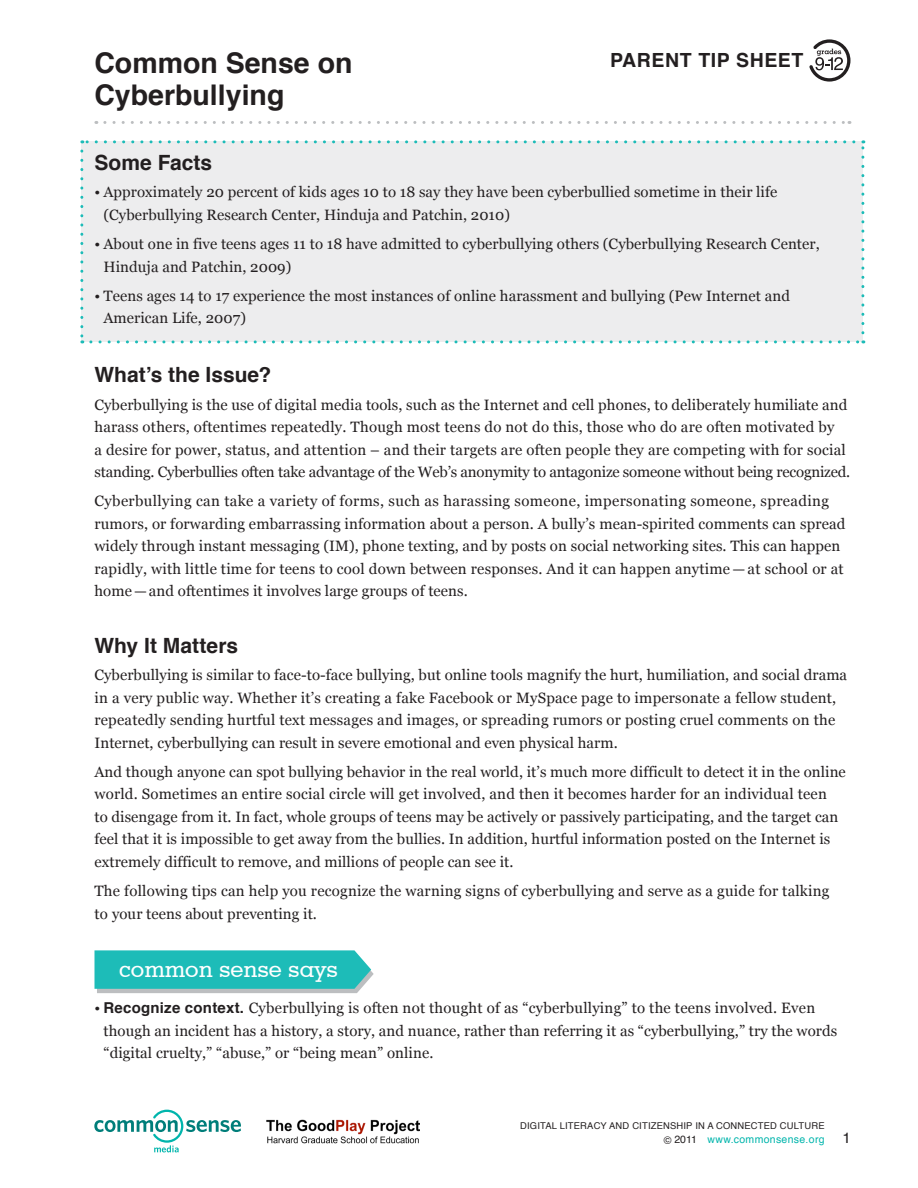
<style>
.page{position:relative;width:918px;height:1188px;background:#fff}
.page>*{position:absolute;margin:0;border:0;box-sizing:border-box;transform-origin:0 0}
.t1{font:700 28.5px/31.5px "Helvetica";color:#231f20}
.t2{font:500 24px "Geometric Slab 703 BT";color:#fff}
.Header_-_Arrow_Tab_a{font:700 21px "Helvetica";color:#231f20}
.Lesson{font:700 19.5px "Helvetica";letter-spacing:.03em;color:#231f20}
.Text{font:15px/22.5px "Georgia";letter-spacing:.005em;color:#231f20}
.Text_Bullet{font:15px/22.5px "Georgia";letter-spacing:.005em;color:#231f20}
.Bullet{font:15px/22.5px "Georgia";letter-spacing:.005em;color:#231f20}
.Page_Number{font:15px "Helvetica";color:#231f20}
.t3{font:10.5px "Helvetica";letter-spacing:.03em;color:#00b5ac}
.t4{font:9.3px "Helvetica";letter-spacing:.02em;color:#231f20}
.s1{font-family:"Helvetica";font-weight:700}
.s2{color:#231f20}
</style>
<div class="page">
<svg style="left:809px;top:39px;width:41px;height:43px"></svg>
<svg style="left:105px;top:121px;width:745px;height:3px"></svg>
<svg style="left:94px;top:1110px;width:147px;height:42px"></svg>
<img style="left:266px;top:1119px;width:154px;height:25px">
<div style="left:82px;top:142px;width:781px;height:200px;background:#ededee"></div>
<svg style="left:861px;top:140px;width:3px;height:193px"></svg>
<svg style="left:82px;top:140px;width:772px;height:3px"></svg>
<svg style="left:80px;top:151px;width:3px;height:192px"></svg>
<svg style="left:91px;top:340px;width:773px;height:3px"></svg>
<svg style="left:95px;top:950px;width:279px;height:43px;background:#36bfbb"></svg>
<p class="t1" style="left:94px;top:48px;width:260px">Common Sense on<br>Cyberbullying</p>
<p class="Lesson" style="left:610px;top:44px;width:195px">PARENT TIP SHEET</p>
<p class="Header_-_Arrow_Tab_a" style="left:94px;top:146px;width:119px">Some Facts</p>
<p class="Text_Bullet" style="left:104px;top:181px;width:675px;text-indent:-9px">• Approximately 20 percent of kids ages 10 to 18 say they have been cyberbullied sometime in their life (Cyberbullying Research Center, Hinduja and Patchin, 2010)</p>
<p class="Text_Bullet" style="left:104px;top:233px;width:718px;text-indent:-9px">• About one in five teens ages 11 to 18 have admitted to cyberbullying others (Cyberbullying Research Center,<br>Hinduja and Patchin, 2009)</p>
<p class="Text_Bullet" style="left:104px;top:285px;width:688px;text-indent:-9px">• Teens ages 14 to 17 experience the most instances of online harassment and bullying (Pew Internet and<br>American Life, 2007)</p>
<p class="Header_-_Arrow_Tab_a" style="left:94px;top:358px;width:178px">What’s the Issue?</p>
<p class="Text" style="left:94px;top:394px;width:757px">Cyberbullying is the use of digital media tools, such as the Internet and cell phones, to deliberately humiliate and harass others, oftentimes repeatedly. Though most teens do not do this, those who do are often motivated by<br>a desire for power, status, and attention – and their targets are often people they are competing with for social standing. Cyberbullies often take advantage of the Web’s anonymity to antagonize someone without being recognized.</p>
<p class="Text" style="left:94px;top:490px;width:752px">Cyberbullying can take a variety of forms, such as harassing someone, impersonating someone, spreading rumors, or forwarding embarrassing information about a person. A bully’s mean-spirited comments can spread widely through instant messaging (IM), phone texting, and by posts on social networking sites. This can happen rapidly, with little time for teens to cool down between responses. And it can happen anytime — at school or at home—and oftentimes it involves large groups of teens.</p>
<p class="Header_-_Arrow_Tab_a" style="left:94px;top:628px;width:145px">Why It Matters</p>
<p class="Text" style="left:94px;top:664px;width:754px">Cyberbullying is similar to face-to-face bullying, but online tools magnify the hurt, humiliation, and social drama in a very public way. Whether it’s creating a fake Facebook or MySpace page to impersonate a fellow student, repeatedly sending hurtful text messages and images, or spreading rumors or posting cruel comments on the Internet, cyberbullying can result in severe emotional and even physical harm.</p>
<p class="Text" style="left:94px;top:761px;width:753px">And though anyone can spot bullying behavior in the real world, it’s much more difficult to detect it in the online world. Sometimes an entire social circle will get involved, and then it becomes harder for an individual teen<br>to disengage from it. In fact, whole groups of teens may be actively or passively participating, and the target can feel that it is impossible to get away from the bullies. In addition, hurtful information posted on the Internet is extremely difficult to remove, and millions of people can see it.</p>
<p class="Text" style="left:94px;top:880px;width:737px">The following tips can help you recognize the warning signs of cyberbullying and serve as a guide for talking to your teens about preventing it.</p>
<p class="t2" style="left:119px;top:954px;width:220px">common sense says</p>
<p class="Bullet" style="left:104px;top:997px;width:735px;text-indent:-9px">• <span class="s1">Recognize context.</span> Cyberbullying is often not thought of as “cyberbullying” to the teens involved. Even though an incident has a history, a story, and nuance, rather than referring it as “cyberbullying,” try the words “digital cruelty,” “abuse,” or “being mean” online.</p>
<p class="t4" style="left:520px;top:1119px;width:306px">DIGITAL LITERACY AND CITIZENSHIP IN A CONNECTED CULTURE</p>
<p class="t3" style="left:664px;top:1131px;width:162px"><span class="s2">© 2011</span> www.commonsense.org</p>
<p class="Page_Number" style="left:842px;top:1126px;width:10px">1</p>
</div>
